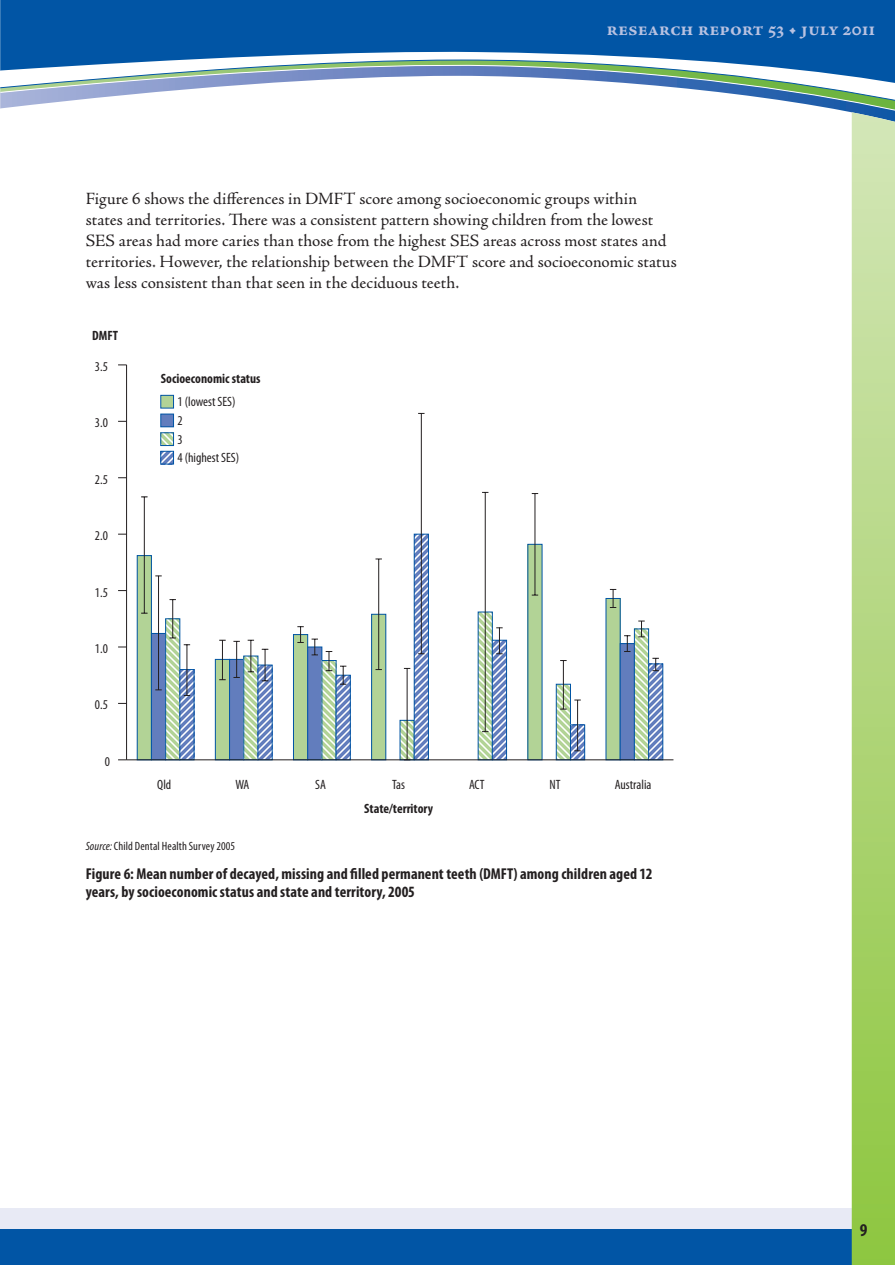
<style>
.page{position:relative;width:895px;height:1265px;background:#fff}
.page>*{position:absolute;margin:0;border:0;box-sizing:border-box;transform-origin:0 0}
.t1{font:700 20.25px "Adobe Jenson Pro";color:#b9c2e1}
.t2{font:700 condensed 18px "Myriad Pro";color:#231f20}
.Body_text{font:17.25px/21px "Adobe Jenson Pro";color:#231f20}
.Figure_caption{font:700 condensed 15.75px/18px "Myriad Pro";letter-spacing:.005em;color:#231f20}
.t3{font:condensed 13.5px/18.6px "Myriad Pro";color:#231f20}
.t4{font:700 condensed 13.5px "Myriad Pro";color:#231f20}
.Figure_notes{font:condensed 12px "Myriad Pro";letter-spacing:.01em;color:#231f20}
.s1{font-style:italic}
</style>
<div class="page">
<div style="left:1px;top:1207px;width:850px;height:22px;background:#e8eaf5"></div>
<div style="left:1px;top:1229px;width:850px;height:35px;background:#0155a5"></div>
<svg style="left:0;top:1208px;width:1px;height:21px"></svg>
<hr style="left:0;top:1229px;width:1px;height:35px;background:#0155a5">
<svg style="left:851px;top:224px;width:43px;height:1040px;background:#aed477"></svg>
<div style="left:161px;top:395px;width:12px;height:13px;background:#b2d396"></div>
<div style="left:160px;top:395px;width:14px;height:13px;border:1px solid #0155a5"></div>
<div style="left:161px;top:414px;width:12px;height:13px;background:#627dbd"></div>
<div style="left:160px;top:413px;width:14px;height:14px;border:1px solid #0155a5"></div>
<svg style="left:162px;top:434px;width:10px;height:10px"></svg>
<div style="left:160px;top:432px;width:14px;height:14px;border:1px solid #0155a5"></div>
<svg style="left:162px;top:453px;width:10px;height:9px"></svg>
<div style="left:160px;top:451px;width:14px;height:13px;border:1px solid #0155a5"></div>
<div style="left:606px;top:598px;width:14px;height:161px;background:#b2d396"></div>
<div style="left:527px;top:544px;width:15px;height:215px;background:#b2d396"></div>
<div style="left:371px;top:614px;width:15px;height:145px;background:#b2d396"></div>
<div style="left:371px;top:613px;width:15px;height:147px;border:1px solid #0155a5"></div>
<div style="left:293px;top:634px;width:14px;height:125px;background:#b2d396"></div>
<div style="left:293px;top:634px;width:15px;height:126px;border:1px solid #0155a5"></div>
<div style="left:215px;top:659px;width:14px;height:100px;background:#b2d396"></div>
<div style="left:215px;top:659px;width:15px;height:101px;border:1px solid #0155a5"></div>
<div style="left:137px;top:555px;width:14px;height:204px;background:#b2d396"></div>
<div style="left:137px;top:555px;width:15px;height:205px;border:1px solid #0155a5"></div>
<div style="left:620px;top:643px;width:14px;height:116px;background:#627dbd"></div>
<div style="left:619px;top:643px;width:15px;height:117px;border:1px solid #0155a5"></div>
<div style="left:307px;top:647px;width:15px;height:112px;background:#627dbd"></div>
<div style="left:307px;top:646px;width:15px;height:114px;border:1px solid #0155a5"></div>
<div style="left:229px;top:659px;width:15px;height:100px;background:#627dbd"></div>
<div style="left:229px;top:659px;width:15px;height:101px;border:1px solid #0155a5"></div>
<div style="left:151px;top:633px;width:15px;height:126px;background:#627dbd"></div>
<div style="left:151px;top:633px;width:15px;height:127px;border:1px solid #0155a5"></div>
<svg style="left:636px;top:630px;width:10px;height:128px"></svg>
<div style="left:634px;top:628px;width:14px;height:132px;border:1px solid #0155a5"></div>
<svg style="left:557px;top:685px;width:11px;height:73px"></svg>
<div style="left:555px;top:683px;width:15px;height:77px;border:1px solid #0155a5"></div>
<svg style="left:479px;top:613px;width:11px;height:145px"></svg>
<svg style="left:401px;top:721px;width:11px;height:37px"></svg>
<svg style="left:323px;top:662px;width:11px;height:96px"></svg>
<svg style="left:245px;top:657px;width:11px;height:101px"></svg>
<div style="left:243px;top:655px;width:15px;height:105px;border:1px solid #0155a5"></div>
<svg style="left:167px;top:620px;width:11px;height:138px"></svg>
<div style="left:165px;top:618px;width:15px;height:142px;border:1px solid #0155a5"></div>
<svg style="left:650px;top:665px;width:11px;height:93px"></svg>
<div style="left:648px;top:663px;width:15px;height:97px;border:1px solid #0155a5"></div>
<svg style="left:572px;top:726px;width:11px;height:32px"></svg>
<div style="left:570px;top:724px;width:15px;height:36px;border:1px solid #0155a5"></div>
<svg style="left:494px;top:641px;width:11px;height:117px"></svg>
<div style="left:492px;top:639px;width:15px;height:121px;border:1px solid #0155a5"></div>
<svg style="left:416px;top:535px;width:10px;height:223px;background:#91a3cf"></svg>
<div style="left:414px;top:533px;width:14px;height:227px;border:1px solid #0155a5"></div>
<svg style="left:337px;top:676px;width:11px;height:82px"></svg>
<div style="left:335px;top:674px;width:15px;height:86px;border:1px solid #0155a5"></div>
<svg style="left:259px;top:666px;width:11px;height:92px"></svg>
<div style="left:257px;top:664px;width:15px;height:96px;border:1px solid #0155a5"></div>
<svg style="left:181px;top:671px;width:11px;height:87px"></svg>
<div style="left:179px;top:669px;width:15px;height:91px;border:1px solid #0155a5"></div>
<hr style="left:144px;top:497px;width:1px;height:116px;background:#231f20">
<hr style="left:222px;top:640px;width:1px;height:39px;background:#231f20">
<svg style="left:297px;top:626px;width:7px;height:17px"></svg>
<hr style="left:378px;top:559px;width:1px;height:110px;background:#231f20">
<hr style="left:534px;top:493px;width:1px;height:102px;background:#231f20">
<svg style="left:609px;top:589px;width:7px;height:19px"></svg>
<hr style="left:158px;top:576px;width:1px;height:113px;background:#231f20">
<hr style="left:236px;top:641px;width:1px;height:36px;background:#231f20">
<svg style="left:311px;top:638px;width:7px;height:17px"></svg>
<svg style="left:624px;top:635px;width:6px;height:17px"></svg>
<hr style="left:172px;top:599px;width:1px;height:39px;background:#231f20">
<hr style="left:250px;top:640px;width:1px;height:31px;background:#231f20">
<svg style="left:326px;top:651px;width:6px;height:20px"></svg>
<hr style="left:407px;top:668px;width:1px;height:91px;background:#231f20">
<hr style="left:485px;top:492px;width:1px;height:239px;background:#231f20">
<hr style="left:563px;top:660px;width:1px;height:49px;background:#231f20">
<svg style="left:638px;top:620px;width:6px;height:17px"></svg>
<hr style="left:187px;top:644px;width:1px;height:51px;background:#231f20">
<hr style="left:265px;top:649px;width:1px;height:31px;background:#231f20">
<svg style="left:340px;top:665px;width:6px;height:19px"></svg>
<hr style="left:421px;top:413px;width:1px;height:240px;background:#231f20">
<svg style="left:496px;top:627px;width:6px;height:27px"></svg>
<hr style="left:577px;top:700px;width:1px;height:50px;background:#231f20">
<svg style="left:652px;top:658px;width:6px;height:13px"></svg>
<hr style="left:126px;top:365px;width:1px;height:394px;background:#231f20">
<hr style="left:126px;top:759px;width:547px;height:1px;background:#231f20">
<svg style="left:0;top:0;width:895px;height:224px"></svg>
<p class="t1" style="left:606px;top:17px;width:270px">research report 53 • July 2011</p>
<p class="Body_text" style="left:86px;top:188px;width:592px">Figure 6 shows the differences in DMFT score among socioeconomic groups within states and territories. There was a consistent pattern showing children from the lowest SES areas had more caries than those from the highest SES areas across most states and territories. However, the relationship between the DMFT score and socioeconomic status was less consistent than that seen in the deciduous teeth.</p>
<p class="t4" style="left:92px;top:326px;width:27px">DMFT</p>
<p class="t3" style="left:95px;top:357px;width:15px">3.5</p>
<p class="t3" style="left:95px;top:413px;width:15px">3.0</p>
<p class="t3" style="left:95px;top:469px;width:15px">2.5</p>
<p class="t3" style="left:95px;top:526px;width:15px">2.0</p>
<p class="t3" style="left:95px;top:582px;width:15px">1.5</p>
<p class="t3" style="left:95px;top:639px;width:15px">1.0</p>
<p class="t3" style="left:95px;top:695px;width:15px">0.5</p>
<p class="t3" style="left:105px;top:751px;width:7px">0</p>
<p class="t4" style="left:161px;top:370px;width:101px">Socioeconomic status</p>
<p class="t3" style="left:177px;top:392px;width:63px">1 (lowest SES)<br>2<br>3<br>4 (highest SES)</p>
<p class="t3" style="left:157px;top:775px;width:16px">Qld</p>
<p class="t3" style="left:235px;top:775px;width:16px">WA</p>
<p class="t3" style="left:315px;top:775px;width:12px">SA</p>
<p class="t3" style="left:392px;top:775px;width:14px">Tas</p>
<p class="t3" style="left:469px;top:775px;width:17px">ACT</p>
<p class="t3" style="left:549px;top:775px;width:13px">NT</p>
<p class="t3" style="left:614px;top:775px;width:38px">Australia</p>
<p class="t4" style="left:364px;top:799px;width:70px">State/territory</p>
<p class="Figure_notes" style="left:86px;top:838px;width:151px"><span class="s1">Source:</span> Child Dental Health Survey 2005</p>
<p class="Figure_caption" style="left:86px;top:864px;width:568px">Figure 6: Mean number of decayed, missing and filled permanent teeth (DMFT) among children aged 12 years, by socioeconomic status and state and territory, 2005</p>
<p class="t2" style="left:859px;top:1218px;width:9px">9</p>
</div>
